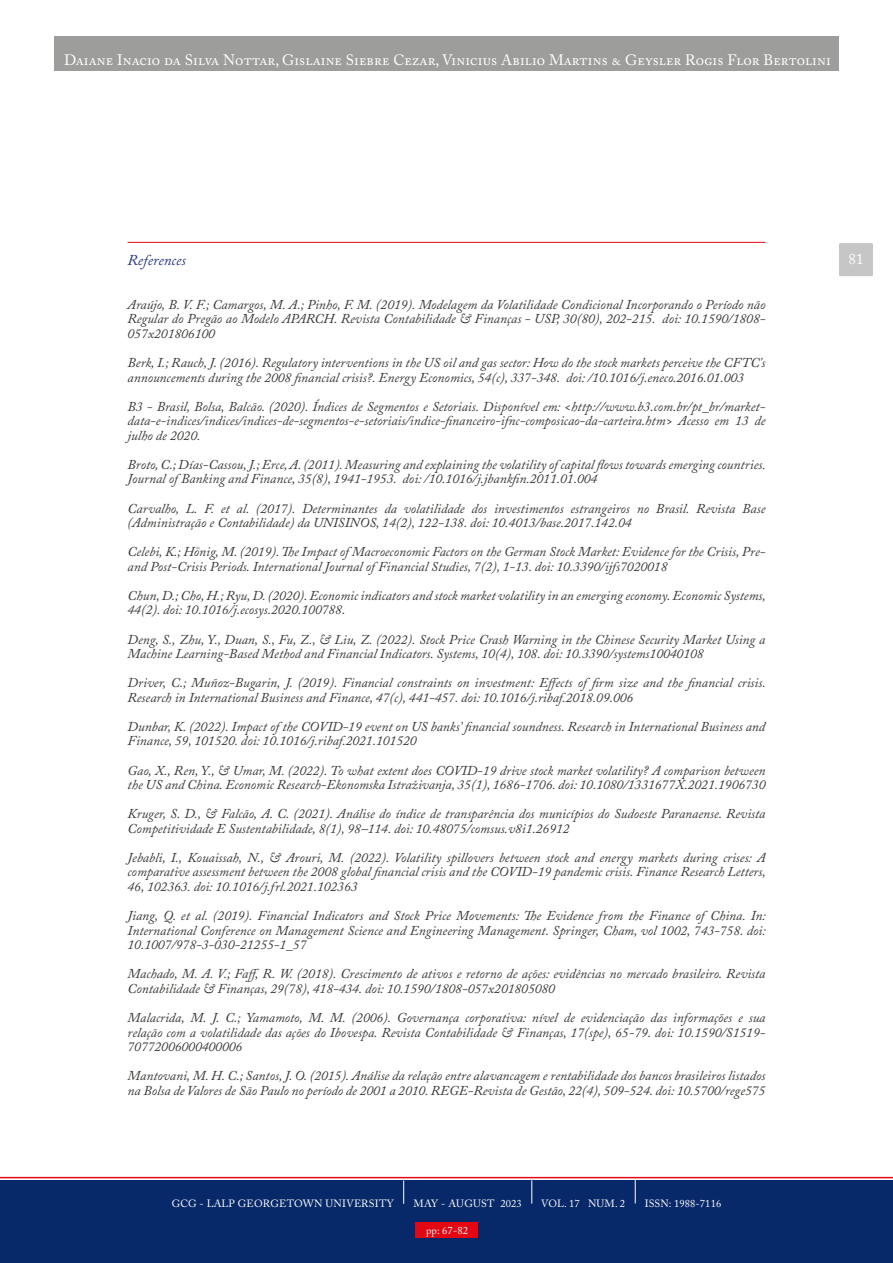
<style>
.page{position:relative;width:893px;height:1263px;background:#fff}
.page>*{position:absolute;margin:0;border:0;box-sizing:border-box;transform-origin:0 0}
.t1{font:15px "Adobe Caslon Pro";letter-spacing:.005em;color:#fff}
.t2{font:italic 15px "Adobe Caslon Pro";color:#283583}
.t3{font:italic 13.5px/14.5px "Adobe Caslon Pro";color:#3a3835}
.t4{font:10.5px "Adobe Caslon Pro";letter-spacing:.01em;color:#fff}
</style>
<div class="page">
<div style="left:54px;top:37px;width:785px;height:34px;background:#9d9d9c"></div>
<div style="left:0;top:1180px;width:893px;height:83px;background:#082969"></div>
<div style="left:839px;top:243px;width:34px;height:33px;background:#c6c6c6;border-radius:2px"></div>
<hr style="left:128px;top:242px;width:637px;height:1px;background:#e30613">
<svg style="left:0;top:1177px;width:893px;height:27px"></svg>
<div style="left:416px;top:1222px;width:62px;height:15px;background:#e30613"></div>
<p class="t1" style="left:64px;top:51px;width:768px">Daiane Inacio da Silva Nottar, Gislaine Siebre Cezar, Vinicius Abilio Martins &amp; Geysler Rogis Flor Bertolini</p>
<p class="t2" style="left:128px;top:251px;width:60px">References</p>
<p class="t3" style="left:128px;top:297px;width:639px;text-align:justify">Araújo, B. V. F.; Camargos, M. A.; Pinho, F. M. (2019). Modelagem da Volatilidade Condicional Incorporando o Período não Regular do Pregão ao Modelo APARCH. Revista Contabilidade &amp; Finanças - USP, 30(80), 202-215. doi: 10.1590/1808- 057x201806100</p>
<p class="t3" style="left:128px;top:355px;width:639px">Berk, I.; Rauch, J. (2016). Regulatory interventions in the US oil and gas sector: How do the stock markets perceive the CFTC's announcements during the 2008 financial crisis?. Energy Economics, 54(c), 337-348. doi: /10.1016/j.eneco.2016.01.003</p>
<p class="t3" style="left:128px;top:399px;width:639px;text-align:justify">B3 - Brasil, Bolsa, Balcão. (2020). Índices de Segmentos e Setoriais. Disponível em: &lt;http://www.b3.com.br/pt_br/market&shy;data-e-indices/indices/indices-de-segmentos-e-setoriais/indice-financeiro-ifnc-composicao-da-carteira.htm&gt; Acesso em 13 de julho de 2020.</p>
<p class="t3" style="left:128px;top:457px;width:640px">Broto, C.; Días-Cassou, J.; Erce, A. (2011). Measuring and explaining the volatility of capital flows towards emerging countries.<br>Journal of Banking and Finance, 35(8), 1941-1953. doi: /10.1016/j.jbankfin.2011.01.004</p>
<p class="t3" style="left:128px;top:501px;width:639px">Carvalho, L. F. et al. (2017). Determinantes da volatilidade dos investimentos estrangeiros no Brasil. Revista Base (Administração e Contabilidade) da UNISINOS, 14(2), 122-138. doi: 10.4013/base.2017.142.04</p>
<p class="t3" style="left:128px;top:544px;width:639px">Celebi, K.; Hönig, M. (2019). The Impact of Macroeconomic Factors on the German Stock Market: Evidence for the Crisis, Pre&shy;and Post-Crisis Periods. International Journal of Financial Studies, 7(2), 1-13. doi: 10.3390/ijfs7020018</p>
<p class="t3" style="left:128px;top:588px;width:640px">Chun, D.; Cho, H.; Ryu, D. (2020). Economic indicators and stock market volatility in an emerging economy. Economic Systems,<br>44(2). doi: 10.1016/j.ecosys.2020.100788.</p>
<p class="t3" style="left:128px;top:632px;width:639px">Deng, S., Zhu, Y., Duan, S., Fu, Z., &amp; Liu, Z. (2022). Stock Price Crash Warning in the Chinese Security Market Using a<br>Machine Learning-Based Method and Financial Indicators. Systems, 10(4), 108. doi: 10.3390/systems10040108</p>
<p class="t3" style="left:128px;top:675px;width:640px">Driver, C.; Muñoz-Bugarin, J. (2019). Financial constraints on investment: Effects of firm size and the financial crisis.<br>Research in International Business and Finance, 47(c), 441-457. doi: 10.1016/j.ribaf.2018.09.006</p>
<p class="t3" style="left:128px;top:719px;width:639px">Dunbar, K. (2022). Impact of the COVID-19 event on US banks’ financial soundness. Research in International Business and<br>Finance, 59, 101520. doi: 10.1016/j.ribaf.2021.101520</p>
<p class="t3" style="left:128px;top:763px;width:639px">Gao, X., Ren, Y., &amp; Umar, M. (2022). To what extent does COVID-19 drive stock market volatility? A comparison between the US and China. Economic Research-Ekonomska Istraživanja, 35(1), 1686-1706. doi: 10.1080/1331677X.2021.1906730</p>
<p class="t3" style="left:128px;top:806px;width:639px">Kruger, S. D., &amp; Falcão, A. C. (2021). Análise do índice de transparência dos municípios do Sudoeste Paranaense. Revista<br>Competitividade E Sustentabilidade, 8(1), 98–114. doi: 10.48075/comsus.v8i1.26912</p>
<p class="t3" style="left:128px;top:850px;width:640px;text-align:justify">Jebabli, I., Kouaissah, N., &amp; Arouri, M. (2022). Volatility spillovers between stock and energy markets during crises: A comparative assessment between the 2008 global financial crisis and the COVID-19 pandemic crisis. Finance Research Letters, 46, 102363. doi: 10.1016/j.frl.2021.102363</p>
<p class="t3" style="left:128px;top:908px;width:640px;text-align:justify">Jiang, Q. et al. (2019). Financial Indicators and Stock Price Movements: The Evidence from the Finance of China. In:<br>International Conference on Management Science and Engineering Management. Springer, Cham, vol 1002, 743-758. doi:<br>10.1007/978-3-030-21255-1_57</p>
<p class="t3" style="left:128px;top:966px;width:639px">Machado, M. A. V.; Faff, R. W. (2018). Crescimento de ativos e retorno de ações: evidências no mercado brasileiro. Revista<br>Contabilidade &amp; Finanças, 29(78), 418-434. doi: 10.1590/1808-057x201805080</p>
<p class="t3" style="left:128px;top:1010px;width:639px;text-align:justify">Malacrida, M. J. C.; Yamamoto, M. M. (2006). Governança corporativa: nível de evidenciação das informações e sua relação com a volatilidade das ações do Ibovespa. Revista Contabilidade &amp; Finanças, 17(spe), 65-79. doi: 10.1590/S1519- 70772006000400006</p>
<p class="t3" style="left:128px;top:1068px;width:639px">Mantovani, M. H. C.; Santos, J. O. (2015). Análise da relação entre alavancagem e rentabilidade dos bancos brasileiros listados na Bolsa de Valores de São Paulo no período de 2001 a 2010. REGE-Revista de Gestão, 22(4), 509-524. doi: 10.5700/rege575</p>
<p class="t4" style="left:172px;top:1197px;width:224px">GCG - LALP GEORGETOWN UNIVERSITY</p>
<p class="t4" style="left:414px;top:1197px;width:110px">MAY - AUGUST 2023</p>
<p class="t4" style="left:541px;top:1197px;width:85px">VOL. 17 NUM. 2</p>
<p class="t4" style="left:645px;top:1197px;width:78px">ISSN: 1988-7116</p>
<p class="t4" style="left:426px;top:1224px;width:43px">pp: 67-82</p>
<p class="t1" style="left:848px;top:250px;width:16px">81</p>
</div>
